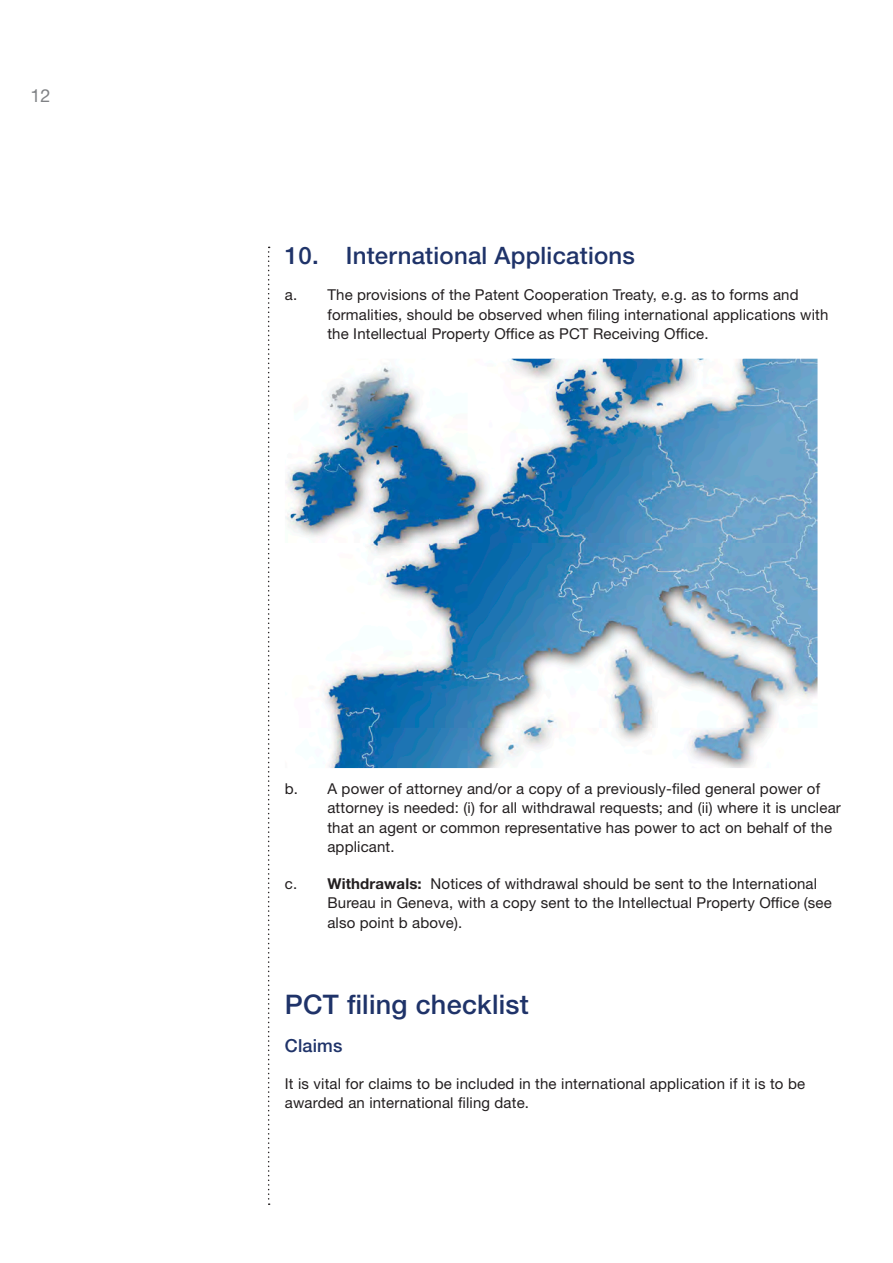
<style>
.page{position:relative;width:893px;height:1263px;background:#fff}
.page>*{position:absolute;margin:0;border:0;box-sizing:border-box;transform-origin:0 0}
.Heading_2{font:500 27px "Helvetica Neue LT Std";letter-spacing:.01em;color:#1f3369}
.Heading_3{font:500 24px "Helvetica Neue LT Std";letter-spacing:.01em;color:#1f3369}
.Heading_4{font:500 18px "Helvetica Neue LT Std";letter-spacing:.01em;color:#1f3369}
.t1{font:18px "Helvetica Neue LT Std";color:#808285}
.Body_Number_Indented{font:15px/19.5px "Helvetica Neue LT Std";letter-spacing:.01em;color:#231f20}
.Body{font:15px/19.5px "Helvetica Neue LT Std";letter-spacing:.01em;color:#231f20}
.s1{font-weight:700}
</style>
<div class="page">
<svg style="left:268px;top:247px;width:2px;height:958px"></svg>
<img style="left:285px;top:359px;width:532px;height:409px">
<p class="t1" style="left:31px;top:85px;width:22px">12</p>
<p class="Heading_3" style="left:285px;top:241px;width:352px">10. International Applications</p>
<p class="Body_Number_Indented" style="left:327px;top:285px;width:502px;text-indent:-43px">a. The provisions of the Patent Cooperation Treaty, e.g. as to forms and formalities, should be observed when filing international applications with the Intellectual Property Office as PCT Receiving Office.</p>
<p class="Body_Number_Indented" style="left:327px;top:778px;width:515px;text-indent:-43px">b. A power of attorney and/or a copy of a previously-filed general power of attorney is needed: (i) for all withdrawal requests; and (ii) where it is unclear that an agent or common representative has power to act on behalf of the applicant.</p>
<p class="Body_Number_Indented" style="left:327px;top:873px;width:506px;text-indent:-43px">c. <span class="s1">Withdrawals:</span> Notices of withdrawal should be sent to the International<br>Bureau in Geneva, with a copy sent to the Intellectual Property Office (see also point b above).</p>
<p class="Heading_2" style="left:285px;top:988px;width:245px">PCT filing checklist</p>
<p class="Heading_4" style="left:285px;top:1035px;width:59px">Claims</p>
<p class="Body" style="left:285px;top:1074px;width:522px">It is vital for claims to be included in the international application if it is to be awarded an international filing date.</p>
</div>
